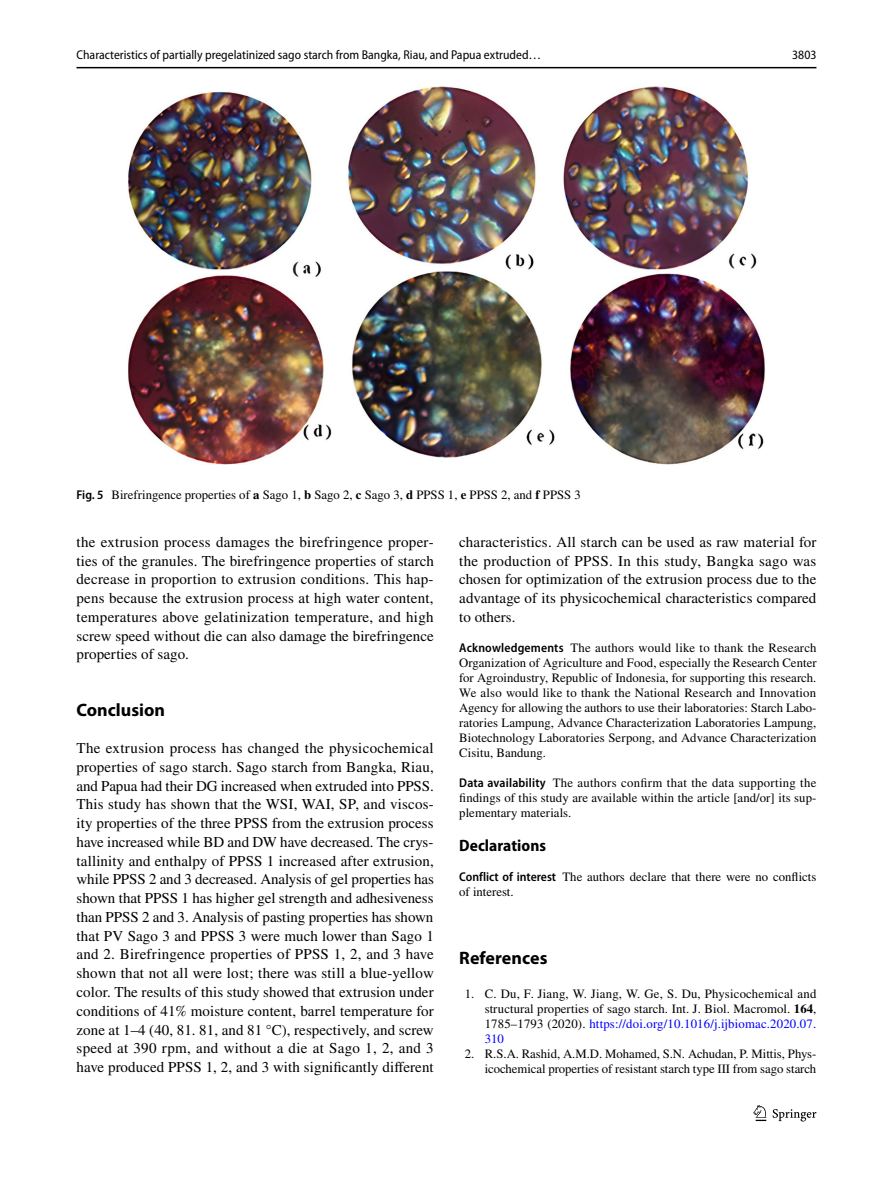
<style>
.page{position:relative;width:893px;height:1187px;background:#fff}
.page>*{position:absolute;margin:0;border:0;box-sizing:border-box;transform-origin:0 0}
.t1{font:700 18px "Myriad Pro";color:#000}
.t2{font:700 semi-condensed 16.5px "Myriad Pro";letter-spacing:.005em;color:#000}
.t3{font:15px/18.8px "STIX";letter-spacing:.005em;color:#000;text-align:justify}
.t4{font:12.75px/15px "STIX";color:#000;text-align:justify}
.t5{font:12.75px "Myriad Pro Semi Cn 3";color:#000}
.t6{font:semi-condensed 12.75px "Myriad Pro";color:#000}
.s1{font-family:"Myriad Pro";font-weight:600;font-stretch:semi-condensed}
.s2{font-weight:700}
.s3{color:#00f}
</style>
<div class="page">
<hr style="left:77px;top:67px;width:739px;height:1px;background:#000">
<svg style="left:753px;top:1105px;width:13px;height:15px"></svg>
<svg style="left:773px;top:1109px;width:43px;height:12px"></svg>
<img style="left:127px;top:87px;width:638px;height:377px">
<p class="t5" style="left:77px;top:48px;width:466px">Characteristics of partially pregelatinized sago starch from Bangka, Riau, and Papua extruded…</p>
<p class="t6" style="left:792px;top:48px;width:26px">3803</p>
<p class="t4" style="left:77px;top:488px;width:506px"><span class="s1">Fig. 5</span> Birefringence properties of <span class="s2">a</span> Sago 1, <span class="s2">b</span> Sago 2, <span class="s2">c</span> Sago 3, <span class="s2">d</span> PPSS 1, <span class="s2">e</span> PPSS 2, and <span class="s2">f</span> PPSS 3</p>
<p class="t3" style="left:77px;top:533px;width:359px">the extrusion process damages the birefringence proper&shy;ties of the granules. The birefringence properties of starch decrease in proportion to extrusion conditions. This hap&shy;pens because the extrusion process at high water content, temperatures above gelatinization temperature, and high screw speed without die can also damage the birefringence properties of sago.</p>
<p class="t1" style="left:77px;top:697px;width:90px">Conclusion</p>
<p class="t3" style="left:77px;top:739px;width:359px">The extrusion process has changed the physicochemical properties of sago starch. Sago starch from Bangka, Riau, and Papua had their DG increased when extruded into PPSS.<br>This study has shown that the WSI, WAI, SP, and viscos&shy;ity properties of the three PPSS from the extrusion process have increased while BD and DW have decreased. The crys&shy;tallinity and enthalpy of PPSS 1 increased after extrusion, while PPSS 2 and 3 decreased. Analysis of gel properties has shown that PPSS 1 has higher gel strength and adhesiveness than PPSS 2 and 3. Analysis of pasting properties has shown that PV Sago 3 and PPSS 3 were much lower than Sago 1 and 2. Birefringence properties of PPSS 1, 2, and 3 have shown that not all were lost; there was still a blue-yellow color. The results of this study showed that extrusion under conditions of 41% moisture content, barrel temperature for zone at 1–4 (40, 81. 81, and 81 °C), respectively, and screw speed at 390 rpm, and without a die at Sago 1, 2, and 3 have produced PPSS 1, 2, and 3 with significantly different</p>
<p class="t3" style="left:459px;top:533px;width:359px">characteristics. All starch can be used as raw material for the production of PPSS. In this study, Bangka sago was chosen for optimization of the extrusion process due to the advantage of its physicochemical characteristics compared to others.</p>
<p class="t4" style="left:459px;top:641px;width:359px"><span class="s1">Acknowledgements</span> The authors would like to thank the Research Organization of Agriculture and Food, especially the Research Center for Agroindustry, Republic of Indonesia, for supporting this research.<br>We also would like to thank the National Research and Innovation Agency for allowing the authors to use their laboratories: Starch Labo&shy;ratories Lampung, Advance Characterization Laboratories Lampung, Biotechnology Laboratories Serpong, and Advance Characterization Cisitu, Bandung.</p>
<p class="t4" style="left:459px;top:775px;width:359px"><span class="s1">Data availability</span> The authors confirm that the data supporting the findings of this study are available within the article [and/or] its sup&shy;plementary materials.</p>
<p class="t2" style="left:459px;top:835px;width:88px">Declarations</p>
<p class="t4" style="left:459px;top:869px;width:359px"><span class="s1">Conflict of interest</span> The authors declare that there were no conflicts of interest.</p>
<p class="t1" style="left:459px;top:946px;width:90px">References</p>
<p class="t4" style="left:485px;top:986px;width:333px;text-indent:-20px">1. C. Du, F. Jiang, W. Jiang, W. Ge, S. Du, Physicochemical and structural properties of sago starch. Int. J. Biol. Macromol. <span class="s2">164</span>, 1785–1793 (2020). <span class="s3">https://doi.org/10.1016/j.ijbiomac.2020.07.<br>310</span></p>
<p class="t4" style="left:465px;top:1046px;width:353px;text-align:right">2. R.S.A. Rashid, A.M.D. Mohamed, S.N. Achudan, P. Mittis, Phys&shy;icochemical properties of resistant starch type III from sago starch</p>
</div>
